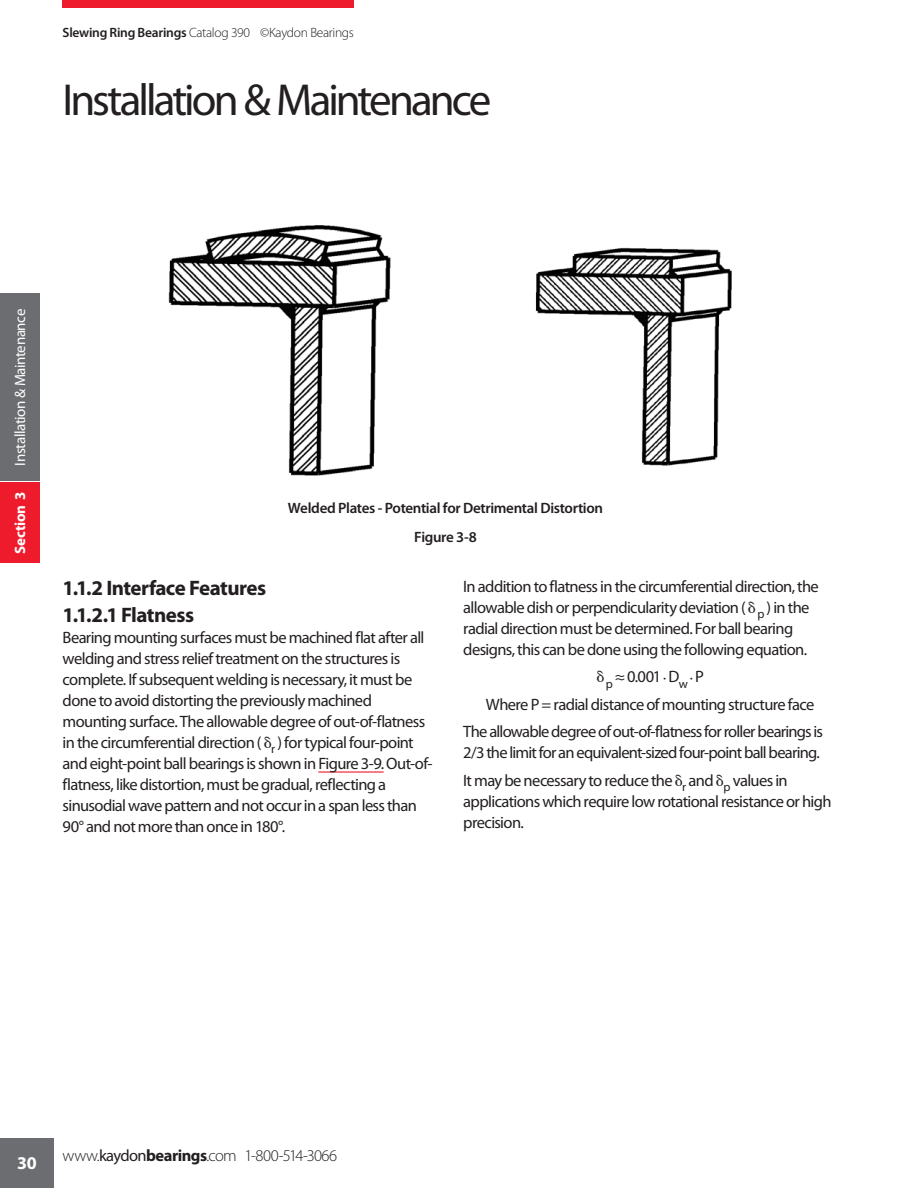
<style>
.page{position:relative;width:918px;height:1188px;background:#fff}
.page>*{position:absolute;margin:0;border:0;box-sizing:border-box;transform-origin:0 0}
.t1{font:45px "Myriad Pro";letter-spacing:-.065em;color:#231f20}
.t2{font:700 21px/27px "Myriad Pro";letter-spacing:-.025em;color:#231f20}
.t3{font:700 18px "Myriad Pro";color:#fff}
.t4{font:16.5px/21px "Myriad Pro";letter-spacing:-.04em;color:#231f20}
.t5{font:300 16.5px "Myriad Pro";letter-spacing:-.035em;color:#231f20}
.t6{font:600 15px/29.1px "Myriad Pro";letter-spacing:-.025em;color:#231f20;text-align:center}
.t7{font:15px "Myriad Pro";letter-spacing:-.025em;color:#fff}
.t8{font:700 15px "Myriad Pro";letter-spacing:-.015em;color:#fff}
.t9{font:300 13.5px "Myriad Pro";letter-spacing:-.02em;color:#231f20}
.t10{font:9px "Myriad Pro";color:#231f20}
.s1{font-weight:600}
.s2{font-family:"Greek Type"}
.s3{font-size:9px}
.s4{font-size:16.5px}
.s5{font-weight:400}
.s6{font-weight:700}
</style>
<div class="page">
<div style="left:0;top:1138px;width:54px;height:50px;background:#6c6d70"></div>
<div style="left:0;top:482px;width:40px;height:81px;background:#ee1b2c"></div>
<div style="left:0;top:293px;width:40px;height:188px;background:#6c6d70"></div>
<div style="left:63px;top:0;width:291px;height:8px;background:#ee1b2c"></div>
<hr style="left:318px;top:771px;width:66px;height:2px;background:#ee1b2c">
<img style="left:168px;top:225px;width:223px;height:251px">
<img style="left:535px;top:247px;width:197px;height:219px">
<p class="t9" style="left:63px;top:25px;width:293px"><span class="s1">Slewing Ring Bearings</span> Catalog 390 ©Kaydon Bearings</p>
<h1 class="t1" style="left:63px;top:75px;width:430px">Installation &amp; Maintenance</h1>
<p class="t7" style="left:12px;top:466px;width:158px;rotate:-90deg">Installation &amp; Maintenance</p>
<p class="t8" style="left:12px;top:554px;width:63px;rotate:-90deg">Section 3</p>
<p class="t6" style="left:288px;top:494px;width:317px">Welded Plates - Potential for Detrimental Distortion<br>Figure 3-8</p>
<p class="t2" style="left:63px;top:575px;width:205px">1.1.2 Interface Features<br>1.1.2.1 Flatness</p>
<p class="t4" style="left:63px;top:627px;width:371px">Bearing mounting surfaces must be machined flat after all welding and stress relief treatment on the structures is complete. If subsequent welding is necessary, it must be done to avoid distorting the previously machined mounting surface. The allowable degree of out-of-flatness in the circumferential direction ( <span class="s2">d</span><sub>r</sub> ) for typical four-point and eight-point ball bearings is shown in Figure 3-9. Out-of&shy;flatness, like distortion, must be gradual, reflecting a sinusodial wave pattern and not occur in a span less than 90° and not more than once in 180°.</p>
<p class="t4" style="left:463px;top:576px;width:357px">In addition to flatness in the circumferential direction, the allowable dish or perpendicularity deviation ( <span class="s2">d</span> <sub>p</sub> ) in the radial direction must be determined. For ball bearing designs, this can be done using the following equation.</p>
<p class="t4" style="left:596px;top:666px;width:93px"><span class="s2">d</span> <sub>p</sub> ≈ 0.001 <span class="s3">•</span> D<sub>w</sub></p>
<p class="t10" style="left:690px;top:673px;width:15px">• <span class="s4">P</span></p>
<p class="t4" style="left:463px;top:691px;width:361px;line-height:27.5px;text-indent:23px">Where P = radial distance of mounting structure face<br>The allowable degree of out-of-flatness for roller bearings is</p>
<p class="t4" style="left:463px;top:739px;width:358px;line-height:27.5px">2/3 the limit for an equivalent-sized four-point ball bearing.<br>It may be necessary to reduce the <span class="s2">d</span><sub>r</sub> and <span class="s2">d</span><sub>p</sub> values in</p>
<p class="t4" style="left:463px;top:791px;width:370px">applications which require low rotational resistance or high precision.</p>
<p class="t3" style="left:17px;top:1153px;width:21px">30</p>
<p class="t5" style="left:63px;top:1146px;width:276px">www.<span class="s5">kaydon</span><span class="s6">bearings</span>.com 1-800-514-3066</p>
</div>
